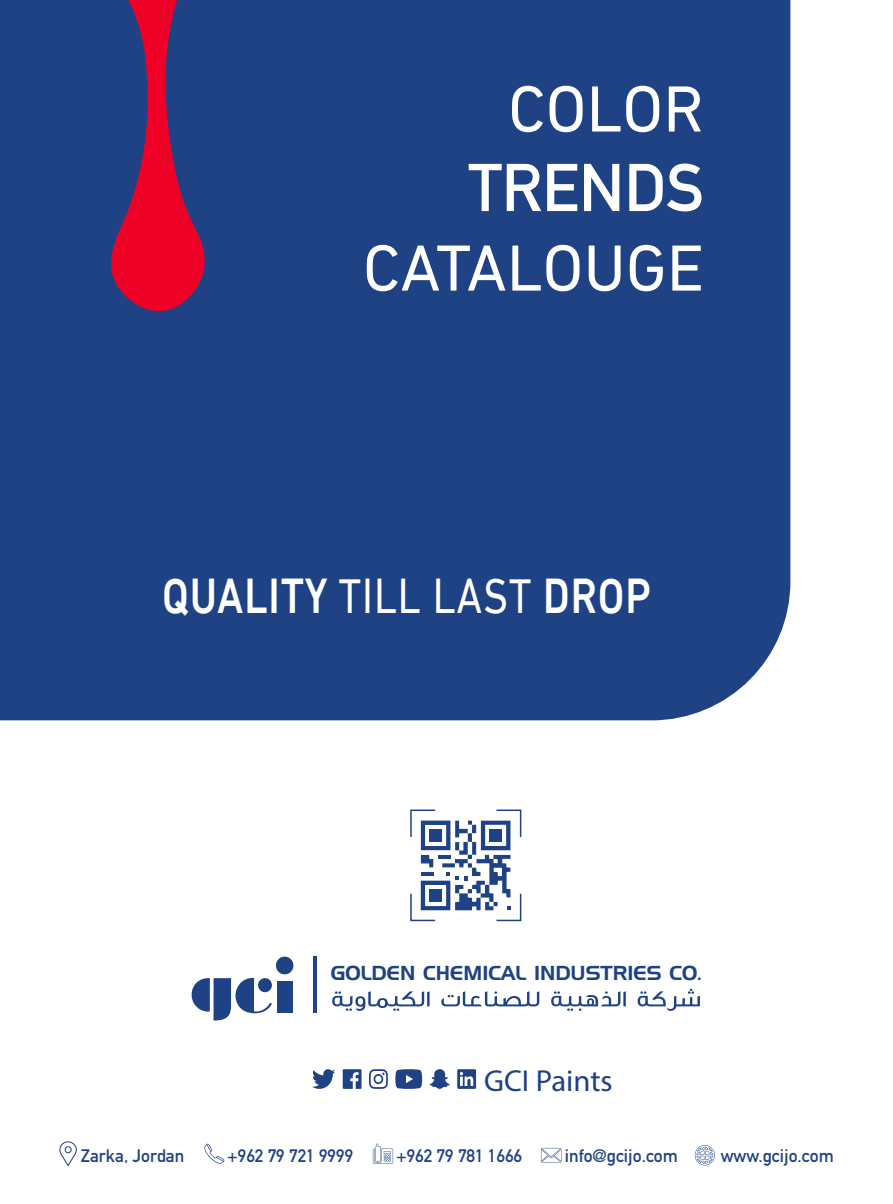
<style>
.page{position:relative;width:893px;height:1204px;background:#fff}
.page>*{position:absolute;margin:0;border:0;box-sizing:border-box;transform-origin:0 0}
.t1{font:66.3px "DIN Next LTW23";color:#fff}
.t2{font:700 66.3px "DIN Alternate";color:#fff}
.t3{font:66.3px "DIN Next LT Arabic";color:#fff}
.t4{font:500 50.1px "DIN Next LT Arabic";letter-spacing:.02em;color:#fff;scale:.85 1}
.t5{font:30.45px "Myriad Pro";color:#1f4285}
.t6{font:19.65px "Handel Gothic";color:#1f4285}
.t7{font:700 17.85px "DIN Alternate";color:#1f4285}
.s1{font-weight:400}
</style>
<div class="page">
<svg style="left:410px;top:809px;width:112px;height:112px"></svg>
<div style="left:429px;top:829px;width:13px;height:12px;background:#1f4285"></div>
<div style="left:489px;top:829px;width:13px;height:12px;background:#1f4285"></div>
<div style="left:429px;top:889px;width:13px;height:12px;background:#1f4285"></div>
<svg style="left:395px;top:1069px;width:27px;height:19px"></svg>
<svg style="left:312px;top:1069px;width:23px;height:19px"></svg>
<svg style="left:430px;top:1069px;width:20px;height:19px"></svg>
<svg style="left:369px;top:1069px;width:19px;height:19px"></svg>
<svg style="left:343px;top:1069px;width:19px;height:19px"></svg>
<svg style="left:457px;top:1069px;width:19px;height:19px"></svg>
<svg style="left:695px;top:1145px;width:20px;height:20px"></svg>
<svg style="left:204px;top:1143px;width:20px;height:20px"></svg>
<svg style="left:541px;top:1147px;width:20px;height:15px"></svg>
<svg style="left:373px;top:1143px;width:20px;height:20px"></svg>
<svg style="left:59px;top:1141px;width:18px;height:24px"></svg>
<svg style="left:332px;top:991px;width:98px;height:19px"></svg>
<svg style="left:441px;top:991px;width:98px;height:15px"></svg>
<svg style="left:551px;top:991px;width:75px;height:19px"></svg>
<svg style="left:638px;top:988px;width:62px;height:22px"></svg>
<svg style="left:192px;top:956px;width:101px;height:64px"></svg>
<hr style="left:314px;top:956px;width:3px;height:57px;background:#1f4285">
<div style="left:0;top:0;width:790px;height:720px;background:#1f4285"></div>
<svg style="left:105px;top:0;width:108px;height:316px;background:#73275e"></svg>
<h1 class="t3" style="left:508px;top:70px;width:198px">COLOR</h1>
<h1 class="t2" style="left:469px;top:137px;width:237px">TRENDS</h1>
<h1 class="t1" style="left:363px;top:229px;width:343px">CATALOUGE</h1>
<h2 class="t4" style="left:162px;top:566px;width:576px">QUALITY <span class="s1">TILL LAST</span> DROP</h2>
<p class="t6" style="left:331px;top:963px;width:372px">GOLDEN CHEMICAL INDUSTRIES CO.</p>
<h3 class="t5" style="left:484px;top:1061px;width:130px">GCI Paints</h3>
<p class="t7" style="left:81px;top:1141px;width:105px">Zarka, Jordan</p>
<p class="t7" style="left:227px;top:1141px;width:128px">+962 79 721 9999</p>
<p class="t7" style="left:396px;top:1141px;width:128px">+962 79 781 1666</p>
<p class="t7" style="left:565px;top:1141px;width:115px">info@gcijo.com</p>
<p class="t7" style="left:721px;top:1141px;width:115px">www.gcijo.com</p>
</div>
